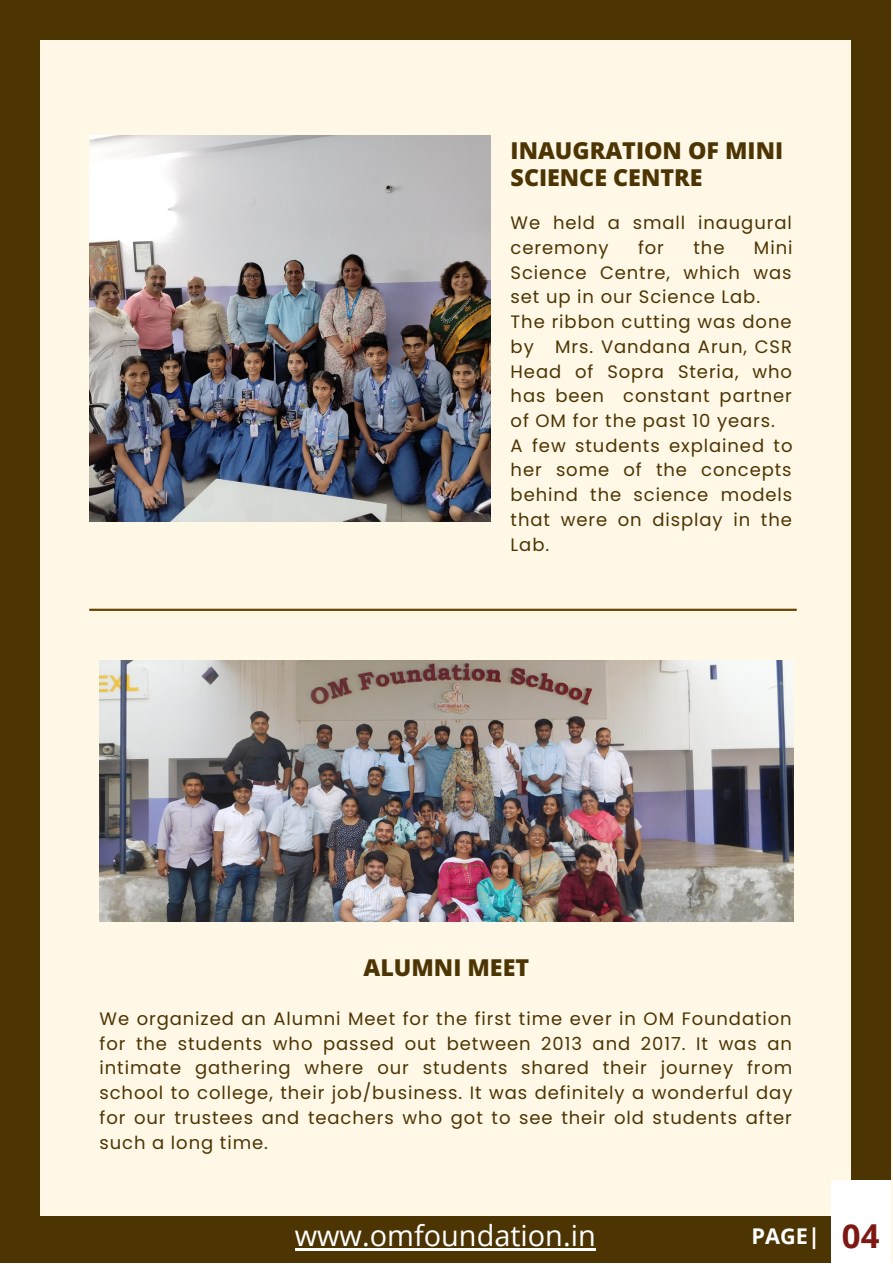
<style>
.page{position:relative;width:893px;height:1264px;background:#fff}
.page>*{position:absolute;margin:0;border:0;box-sizing:border-box;transform-origin:0 0}
.t1{font:28.8px "Open Sans";color:#fff}
.t2{font:800 23.25px/27px "Open Sans";color:#4d3403}
.t3{font:700 21.75px "Open Sans";color:#fff}
.t4{font:18px/24.8px "Poppins";letter-spacing:.05em;color:#4d3403}
.s1{font-size:33px;color:#7d1813}
</style>
<div class="page">
<div style="left:0;top:0;width:892px;height:1262px;background:#fff8e6"></div>
<img style="left:99px;top:660px;width:694px;height:261px">
<div style="left:851px;top:0;width:39px;height:1222px;background:#4d3403"></div>
<div style="left:0;top:1216px;width:890px;height:46px;background:#4d3403"></div>
<div style="left:831px;top:1179px;width:59px;height:83px;background:#fff"></div>
<div style="left:0;top:0;width:40px;height:1262px;background:#4d3403"></div>
<div style="left:0;top:0;width:890px;height:40px;background:#4d3403"></div>
<img style="left:89px;top:136px;width:402px;height:385px">
<hr style="left:295px;top:1248px;width:300px;height:2px;background:#fff">
<hr style="left:89px;top:608px;width:707px;height:3px;background:#694604">
<p class="t2" style="left:510px;top:136px;width:274px">INAUGRATION OF MINI<br>SCIENCE CENTRE</p>
<p class="t4" style="left:510px;top:210px;width:283px">We held a small inaugural ceremony</p>
<p class="t4" style="left:638px;top:235px;width:27px">for</p>
<p class="t4" style="left:693px;top:235px;width:33px">the</p>
<p class="t4" style="left:510px;top:235px;width:283px;text-indent:243px">Mini<br>Science Centre, which was set up in our Science Lab.<br>The ribbon cutting was done by Mrs. Vandana Arun, CSR<br>Head of Sopra Steria, who has been constant partner of OM for the past 10 years.<br>A few students explained to her some of the concepts behind the science models that were on display in the<br>Lab.</p>
<p class="t2" style="left:363px;top:953px;width:167px">ALUMNI MEET</p>
<p class="t4" style="left:99px;top:1006px;width:694px;text-align:justify">We organized an Alumni Meet for the first time ever in OM Foundation for the students who passed out between 2013 and 2017. It was an intimate gathering where our students shared their journey from school to college, their job/business. It was definitely a wonderful day for our trustees and teachers who got to see their old students after such a long time.</p>
<h1 class="t1" style="left:295px;top:1215px;width:302px">www.omfoundation.in</h1>
<p class="t3" style="left:751px;top:1220px;width:129px">PAGE| <span class="s1">04</span></p>
</div>
